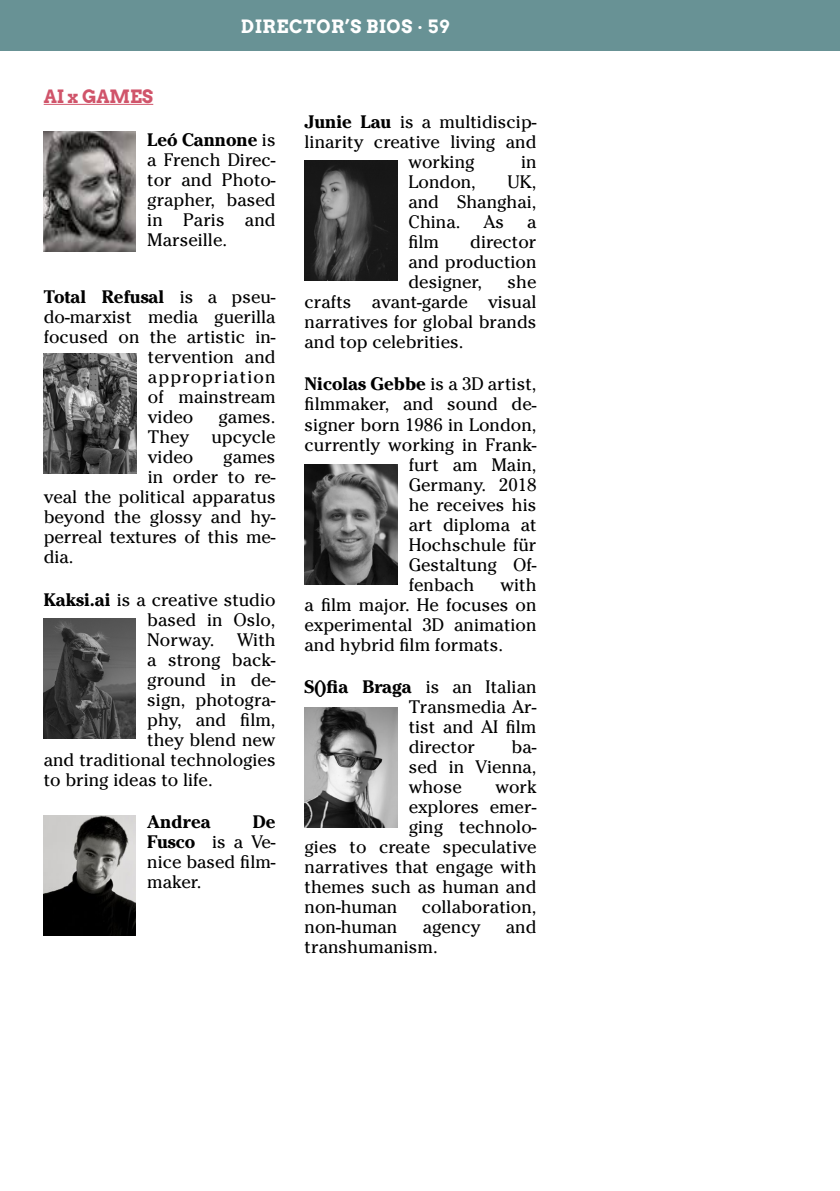
<style>
.page{position:relative;width:840px;height:1191px;background:#fff}
.page>*{position:absolute;margin:0;border:0;box-sizing:border-box;transform-origin:0 0}
.t1{font:18px/20px "Cheltenham Std";color:#000;text-align:justify}
.t2{font:700 18px "Cheltenham Std";color:#000}
.t3{font:700 18px "Arvo";letter-spacing:.03em;color:#fff}
.t4{font:18px "Cheltenham Std";letter-spacing:.065em;color:#000}
.t5{font:700 18px "Arvo";color:#d0546a}
.s1{font-weight:700}
.s2{font-weight:400}
</style>
<div class="page">
<hr style="left:44px;top:104px;width:109px;height:1px;background:#d0546a">
<img style="left:44px;top:353px;width:92px;height:120px">
<img style="left:43px;top:132px;width:93px;height:120px">
<img style="left:43px;top:618px;width:93px;height:120px">
<img style="left:43px;top:815px;width:93px;height:120px">
<img style="left:304px;top:464px;width:93px;height:120px">
<img style="left:304px;top:707px;width:93px;height:120px">
<img style="left:304px;top:161px;width:93px;height:120px">
<div style="left:0;top:0;width:839px;height:50px;background:#689295"></div>
<p class="t3" style="left:241px;top:15px;width:209px">DIRECTOR’S BIOS · 59</p>
<p class="t5" style="left:44px;top:85px;width:111px">AI x GAMES</p>
<p class="t1" style="left:147px;top:130px;width:130px"><span class="s1">Leó Cannone</span> is a French Direc&shy;tor and Photo&shy;grapher, based in Paris and Marseille.</p>
<p class="t2" style="left:44px;top:286px;width:233px">Total Refusal <span class="s2">is a pseu-</span></p>
<p class="t1" style="left:44px;top:307px;width:233px">do-marxist media guerilla</p>
<p class="t1" style="left:44px;top:327px;width:233px">focused on the artistic in-</p>
<p class="t1" style="left:148px;top:347px;width:129px">tervention and</p>
<p class="t4" style="left:148px;top:366px;width:129px">appropriation</p>
<p class="t1" style="left:148px;top:387px;width:129px">of mainstream</p>
<p class="t1" style="left:148px;top:407px;width:47px">video</p>
<p class="t1" style="left:148px;top:407px;width:129px;text-indent:71px">games.<br>They upcycle video</p>
<p class="t1" style="left:223px;top:447px;width:54px">games</p>
<p class="t1" style="left:148px;top:467px;width:129px">in order to re-</p>
<p class="t1" style="left:44px;top:487px;width:233px">veal the political apparatus</p>
<p class="t1" style="left:44px;top:507px;width:233px">beyond the glossy and hy-</p>
<p class="t1" style="left:44px;top:527px;width:233px">perreal textures of this me-</p>
<p class="t1" style="left:44px;top:547px;width:31px">dia.</p>
<p class="t1" style="left:147px;top:589px;width:130px;text-indent:-103px"><span class="s1">Kaksi.ai</span> is a creative studio based in Oslo, Norway.</p>
<p class="t1" style="left:237px;top:629px;width:40px">With</p>
<p class="t1" style="left:147px;top:649px;width:130px">a strong back-</p>
<p class="t1" style="left:147px;top:669px;width:130px">ground in de-</p>
<p class="t1" style="left:147px;top:689px;width:130px">sign, photogra-</p>
<p class="t1" style="left:147px;top:709px;width:130px">phy, and film,</p>
<p class="t1" style="left:147px;top:729px;width:130px">they blend new</p>
<p class="t1" style="left:44px;top:749px;width:233px">and traditional technologies</p>
<p class="t1" style="left:44px;top:769px;width:170px">to bring ideas to life.</p>
<p class="t2" style="left:147px;top:811px;width:65px">Andrea</p>
<p class="t1" style="left:147px;top:812px;width:130px;text-indent:105px"><span class="s1">De Fusco</span> is a Ve&shy;nice based film&shy;maker.</p>
<p class="t1" style="left:304px;top:112px;width:233px"><span class="s1">Junie Lau</span> is a multidiscip-</p>
<p class="t1" style="left:304px;top:132px;width:233px">linarity creative living and</p>
<p class="t1" style="left:408px;top:152px;width:68px">working</p>
<p class="t1" style="left:520px;top:152px;width:17px">in</p>
<p class="t1" style="left:408px;top:172px;width:69px">London,</p>
<p class="t1" style="left:408px;top:172px;width:129px;text-indent:99px">UK, and Shanghai, China.</p>
<p class="t1" style="left:483px;top:212px;width:22px">As</p>
<p class="t1" style="left:527px;top:212px;width:11px">a</p>
<p class="t1" style="left:408px;top:232px;width:32px">film</p>
<p class="t1" style="left:408px;top:232px;width:129px;text-indent:62px">director and production designer,</p>
<p class="t1" style="left:304px;top:272px;width:233px;text-indent:203px">she crafts avant-garde visual narratives for global brands and top celebrities.</p>
<p class="t2" style="left:304px;top:373px;width:233px">Nicolas Gebbe <span class="s2">is a 3D artist,</span></p>
<p class="t1" style="left:304px;top:394px;width:233px">filmmaker, and sound de-</p>
<p class="t1" style="left:304px;top:414px;width:233px">signer born 1986 in London,</p>
<p class="t1" style="left:304px;top:434px;width:233px">currently working in Frank-</p>
<p class="t1" style="left:408px;top:454px;width:129px">furt am Main,</p>
<p class="t1" style="left:408px;top:474px;width:129px">Germany. 2018</p>
<p class="t1" style="left:408px;top:494px;width:129px">he receives his</p>
<p class="t1" style="left:408px;top:514px;width:129px">art diploma at</p>
<p class="t1" style="left:408px;top:534px;width:129px">Hochschule für</p>
<p class="t1" style="left:408px;top:554px;width:129px">Gestaltung Of-</p>
<p class="t1" style="left:408px;top:574px;width:67px">fenbach</p>
<p class="t1" style="left:304px;top:574px;width:233px;text-indent:196px">with a film major. He focuses on experimental 3D animation and hybrid film formats.</p>
<p class="t1" style="left:408px;top:677px;width:129px;text-indent:-104px"><span class="s1">S()fia Braga</span> is an Italian Transmedia Ar&shy;tist and AI film director</p>
<p class="t1" style="left:408px;top:737px;width:129px;text-indent:103px">ba&shy;sed in Vienna, whose</p>
<p class="t1" style="left:495px;top:777px;width:43px">work</p>
<p class="t1" style="left:408px;top:797px;width:129px">explores emer-</p>
<p class="t1" style="left:408px;top:817px;width:129px">ging technolo-</p>
<p class="t1" style="left:304px;top:837px;width:233px">gies to create speculative</p>
<p class="t1" style="left:304px;top:857px;width:233px">narratives that engage with</p>
<p class="t1" style="left:304px;top:877px;width:233px">themes such as human and</p>
<p class="t1" style="left:304px;top:897px;width:94px">non-human</p>
<p class="t1" style="left:421px;top:897px;width:116px">collaboration,</p>
<p class="t1" style="left:304px;top:917px;width:94px">non-human</p>
<p class="t1" style="left:422px;top:917px;width:59px">agency</p>
<p class="t1" style="left:505px;top:917px;width:32px">and</p>
<p class="t1" style="left:304px;top:937px;width:135px">transhumanism.</p>
</div>
